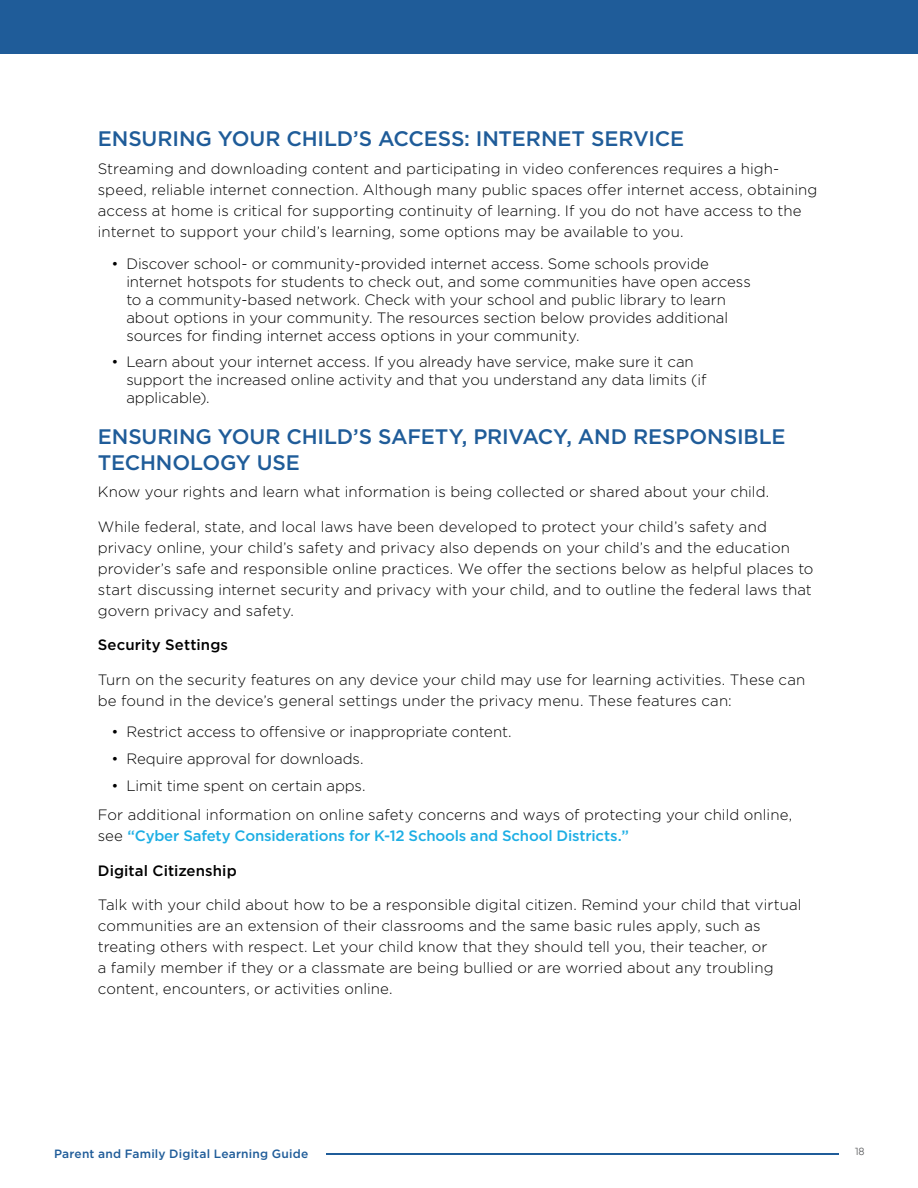
<style>
.page{position:relative;width:918px;height:1188px;background:#fff}
.page>*{position:absolute;margin:0;border:0;box-sizing:border-box;transform-origin:0 0}
.t1{font:500 21px/25.5px "Gotham";letter-spacing:-.005em;color:#1f5c99}
.Body{font:300 15px/21px "Gotham";color:#000}
.t2{font:500 15px "Gotham";letter-spacing:.01em;color:#000}
.t3{font:500 12px "Gotham";letter-spacing:.015em;color:#1f5c99}
.t4{font:12px "Texta Alt";color:#58595b}
.s1{font-weight:500;color:#1daee4}
</style>
<div class="page">
<div style="left:0;top:0;width:918px;height:54px;background:#1f5c99"></div>
<hr style="left:326px;top:1153px;width:513px;height:2px;background:#1f5c99">
<h2 class="t1" style="left:98px;top:126px;width:588px">ENSURING YOUR CHILD’S ACCESS: INTERNET SERVICE</h2>
<p class="Body" style="left:98px;top:158px;width:721px">Streaming and downloading content and participating in video conferences requires a high&shy;speed, reliable internet connection. Although many public spaces offer internet access, obtaining access at home is critical for supporting continuity of learning. If you do not have access to the internet to support your child’s learning, some options may be available to you.</p>
<p class="Body" style="left:126px;top:254px;width:626px;line-height:18px;text-indent:-15px">• Discover school- or community-provided internet access. Some schools provide internet hotspots for students to check out, and some communities have open access to a community-based network. Check with your school and public library to learn about options in your community. The resources section below provides additional sources for finding internet access options in your community.</p>
<p class="Body" style="left:126px;top:353px;width:582px;line-height:18px;text-indent:-15px">• Learn about your internet access. If you already have service, make sure it can support the increased online activity and that you understand any data limits (if applicable).</p>
<h2 class="t1" style="left:98px;top:424px;width:689px">ENSURING YOUR CHILD’S SAFETY, PRIVACY, AND RESPONSIBLE<br>TECHNOLOGY USE</h2>
<p class="Body" style="left:98px;top:481px;width:673px">Know your rights and learn what information is being collected or shared about your child.</p>
<p class="Body" style="left:98px;top:516px;width:717px">While federal, state, and local laws have been developed to protect your child’s safety and privacy online, your child’s safety and privacy also depends on your child’s and the education provider’s safe and responsible online practices. We offer the sections below as helpful places to start discussing internet security and privacy with your child, and to outline the federal laws that govern privacy and safety.</p>
<h4 class="t2" style="left:98px;top:635px;width:132px">Security Settings</h4>
<p class="Body" style="left:98px;top:669px;width:709px">Turn on the security features on any device your child may use for learning activities. These can be found in the device’s general settings under the privacy menu. These features can:</p>
<p class="Body" style="left:111px;top:721px;width:402px">• Restrict access to offensive or inappropriate content.</p>
<p class="Body" style="left:111px;top:748px;width:254px">• Require approval for downloads.</p>
<p class="Body" style="left:111px;top:775px;width:256px">• Limit time spent on certain apps.</p>
<p class="Body" style="left:98px;top:804px;width:696px">For additional information on online safety concerns and ways of protecting your child online, see <span class="s1">“Cyber Safety Considerations for K-12 Schools and School Districts.”</span></p>
<h4 class="t2" style="left:98px;top:861px;width:140px">Digital Citizenship</h4>
<p class="Body" style="left:98px;top:894px;width:705px">Talk with your child about how to be a responsible digital citizen. Remind your child that virtual communities are an extension of their classrooms and the same basic rules apply, such as treating others with respect. Let your child know that they should tell you, their teacher, or<br>a family member if they or a classmate are being bullied or are worried about any troubling content, encounters, or activities online.</p>
<p class="t3" style="left:54px;top:1146px;width:256px">Parent and Family Digital Learning Guide</p>
<p class="t4" style="left:855px;top:1145px;width:11px">18</p>
</div>
